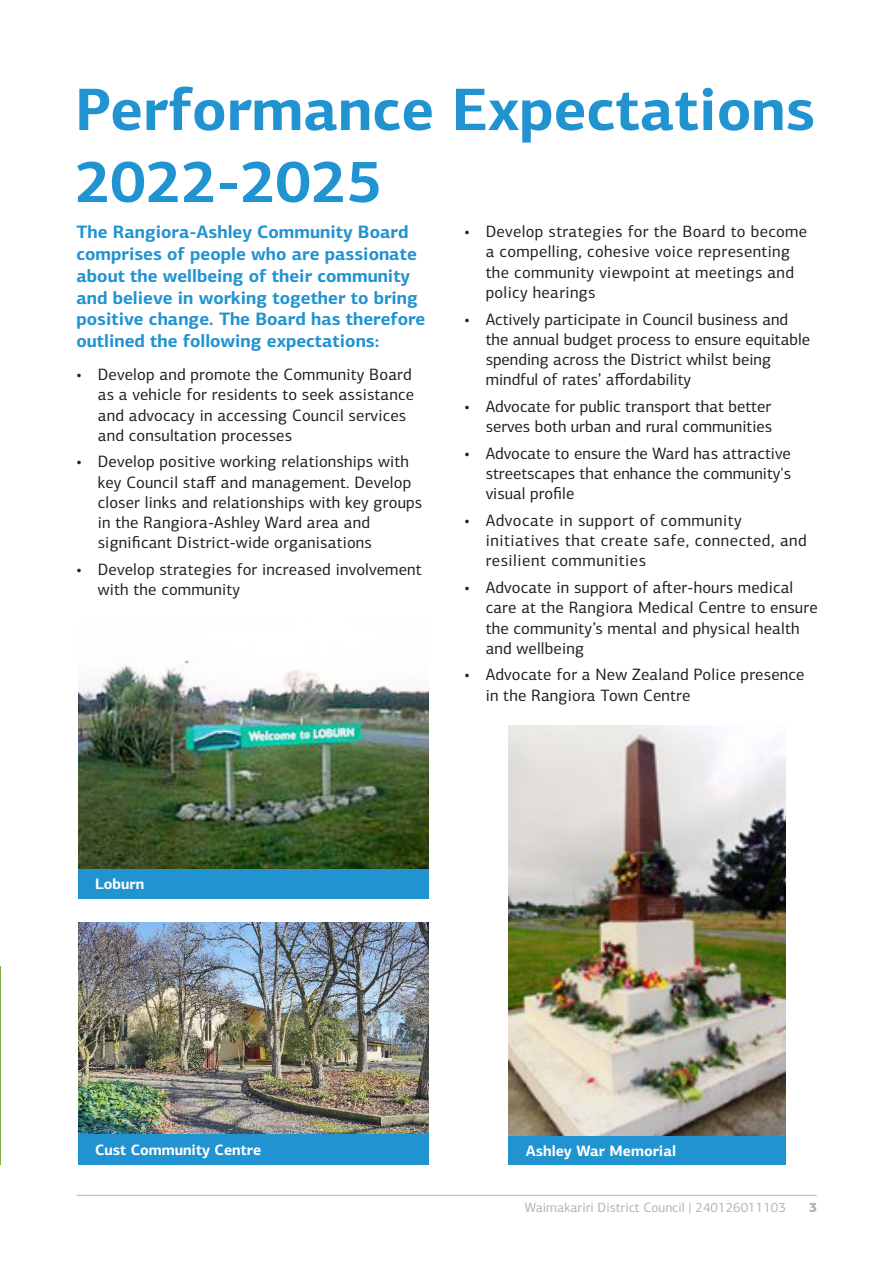
<style>
.page{position:relative;width:893px;height:1263px;background:#fff}
.page>*{position:absolute;margin:0;border:0;box-sizing:border-box;transform-origin:0 0}
.Page_Heading{font:700 60px/72px "PF Centro Sans Pro";color:#2193d1}
.Subheading_1{font:700 18px/21.8px "PF Centro Sans Pro";color:#2193d1}
.t1{font:16.5px/20.2px "PF Centro Sans Pro";letter-spacing:.01em;color:#231f20}
.t2{font:16.5px/20.2px "PF Centro Sans Pro";letter-spacing:.03em;color:#231f20}
.Photo_Caption{font:700 15px "PF Centro Sans Pro";color:#fff}
.t3{font:13.5px "PF Centro Sans Pro";color:#b2b3b7}
.t4{font:900 13.5px "PF Centro Sans Pro";color:#b2b3b7}
</style>
<div class="page">
<hr style="left:0;top:966px;width:1px;height:198px;background:#83ad40">
<img style="left:78px;top:660px;width:350px;height:209px">
<div style="left:78px;top:869px;width:350px;height:30px;background:#2193d1"></div>
<img style="left:509px;top:725px;width:277px;height:411px">
<div style="left:509px;top:1136px;width:277px;height:28px;background:#2193d1"></div>
<img style="left:78px;top:923px;width:350px;height:211px">
<div style="left:78px;top:1134px;width:350px;height:30px;background:#2193d1"></div>
<hr style="left:77px;top:1195px;width:740px;height:1px;background:#b2b3b7">
<p class="Page_Heading" style="left:75px;top:73px;width:741px">Performance Expectations<br>2022-2025</p>
<p class="Subheading_1" style="left:77px;top:221px;width:350px">The Rangiora-Ashley Community Board comprises of people who are passionate about the wellbeing of their community and believe in working together to bring positive change. The Board has therefore outlined the following expectations:</p>
<p class="t1" style="left:98px;top:364px;width:318px;text-indent:-21px">• Develop and promote the Community Board as a vehicle for residents to seek assistance and advocacy in accessing Council services and consultation processes</p>
<p class="t1" style="left:98px;top:452px;width:326px;text-indent:-21px">• Develop positive working relationships with key Council staff and management. Develop closer links and relationships with key groups in the Rangiora-Ashley Ward area and significant District-wide organisations</p>
<p class="t1" style="left:98px;top:559px;width:325px;text-indent:-21px">• Develop strategies for increased involvement with the community</p>
<p class="t1" style="left:486px;top:221px;width:323px;text-indent:-21px">• Develop strategies for the Board to become a compelling, cohesive voice representing the community viewpoint at meetings and policy hearings</p>
<p class="t1" style="left:486px;top:309px;width:326px;text-indent:-21px">• Actively participate in Council business and the annual budget process to ensure equitable spending across the District whilst being mindful of rates’ affordability</p>
<p class="t1" style="left:464px;top:396px;width:309px;text-align:right">• Advocate for public transport that better serves both urban and rural communities</p>
<p class="t1" style="left:486px;top:443px;width:307px;text-align:justify;text-indent:-21px">• Advocate to ensure the Ward has attractive streetscapes that enhance the community's visual profile</p>
<p class="t2" style="left:486px;top:510px;width:323px;text-indent:-21px">• Advocate in support of community initiatives that create safe, connected, and resilient communities</p>
<p class="t1" style="left:486px;top:577px;width:333px;text-indent:-21px">• Advocate in support of after-hours medical care at the Rangiora Medical Centre to ensure the community’s mental and physical health and wellbeing</p>
<p class="t1" style="left:486px;top:665px;width:320px;text-indent:-21px">• Advocate for a New Zealand Police presence in the Rangiora Town Centre</p>
<p class="Photo_Caption" style="left:95px;top:875px;width:51px">Loburn</p>
<p class="Photo_Caption" style="left:95px;top:1140px;width:168px">Cust Community Centre</p>
<p class="Photo_Caption" style="left:526px;top:1141px;width:152px">Ashley War Memorial</p>
<p class="t3" style="left:525px;top:1199px;width:263px">Waimakariri District Council | 240126011103</p>
<p class="t4" style="left:808px;top:1198px;width:10px">3</p>
</div>
